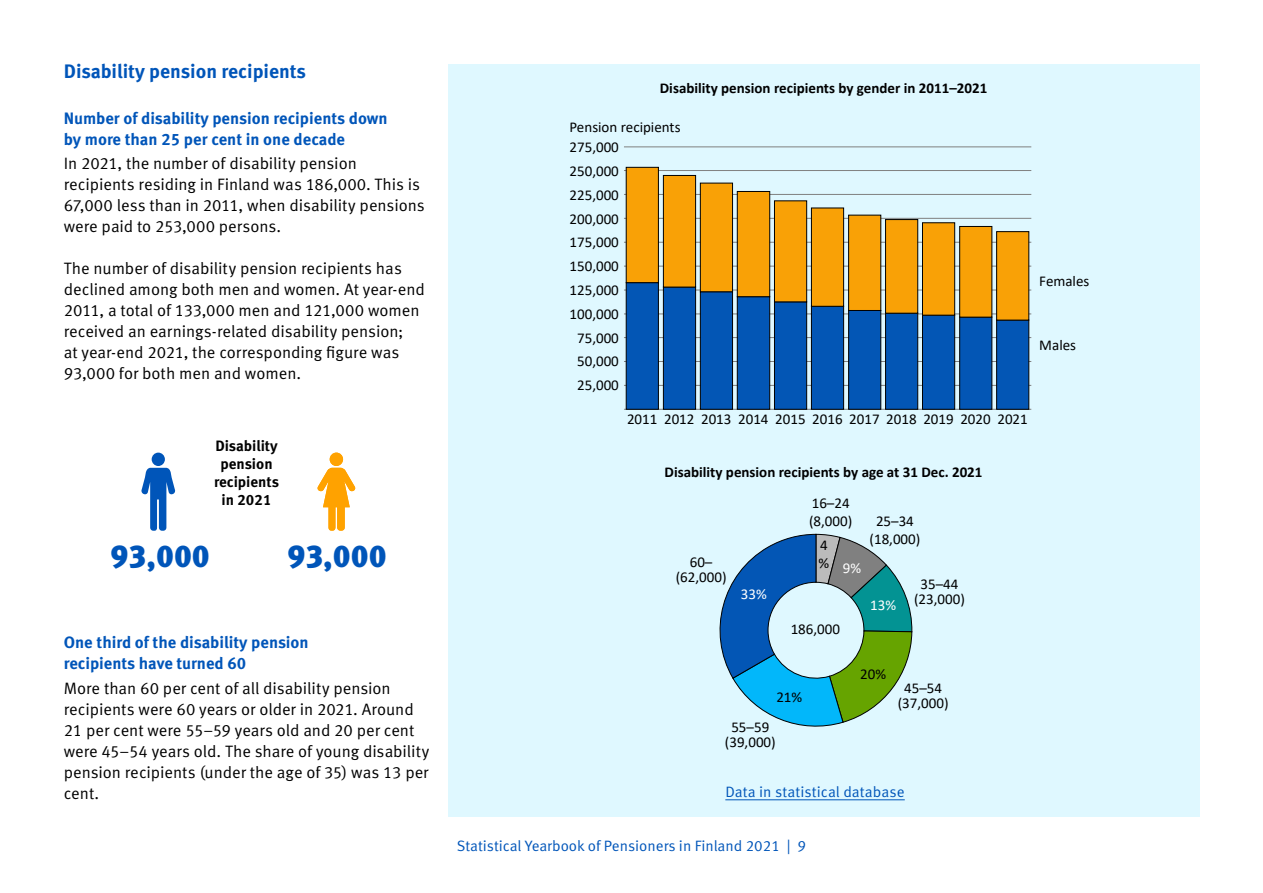
<style>
.page{position:relative;width:1263px;height:893px;background:#fff}
.page>*{position:absolute;margin:0;border:0;box-sizing:border-box;transform-origin:0 0}
.Infografiikka_numero{font:900 31.5px "Meta Pro";color:#0055b9}
._1__otsikko_21{font:700 19.5px "Meta Pro";color:#0055b9}
.Leipä_21{font:16.5px/21px "Meta Pro Norm";letter-spacing:-.005em;color:#000}
._2__otsikko_21{font:700 16.5px/21px "Meta Pro";color:#0055b9}
.t1{font:15px/15px "Calibri";color:#000;text-align:center}
.Graafiotsikko_21{font:700 15px "Calibri";color:#000}
.Graafilinkki_21{font:15px "Meta Pro Norm";color:#0055b9}
.Infografiikkateksti{font:700 15px/18px "Meta Pro";color:#000;text-align:center}
.t2{font:15px "Calibri";color:#fff}
.s1{color:#fff}
</style>
<div class="page">
<div style="left:448px;top:64px;width:751px;height:752px;background:#dff8ff"></div>
<svg style="left:141px;top:468px;width:34px;height:63px"></svg>
<div style="left:152px;top:453px;width:13px;height:13px;background:#0055b9;border-radius:50%"></div>
<svg style="left:317px;top:468px;width:39px;height:63px"></svg>
<div style="left:330px;top:453px;width:13px;height:13px;background:#ffa200;border-radius:50%"></div>
<hr style="left:725px;top:799px;width:180px;height:1px;background:#0055b9">
<hr style="left:624px;top:385px;width:407px;height:1px;background:#808080">
<hr style="left:624px;top:361px;width:407px;height:1px;background:#808080">
<hr style="left:624px;top:337px;width:407px;height:1px;background:#808080">
<hr style="left:624px;top:314px;width:407px;height:1px;background:#808080">
<hr style="left:624px;top:290px;width:407px;height:1px;background:#808080">
<hr style="left:624px;top:266px;width:407px;height:1px;background:#808080">
<hr style="left:624px;top:242px;width:407px;height:1px;background:#808080">
<hr style="left:624px;top:218px;width:407px;height:1px;background:#808080">
<hr style="left:624px;top:194px;width:407px;height:1px;background:#808080">
<hr style="left:624px;top:170px;width:407px;height:1px;background:#808080">
<hr style="left:624px;top:146px;width:407px;height:1px;background:#808080">
<hr style="left:624px;top:409px;width:407px;height:1px;background:#808080">
<svg style="left:625px;top:321px;width:404px;height:89px;background:#1961b2"></svg>
<svg style="left:625px;top:167px;width:404px;height:154px"></svg>
<svg style="left:719px;top:534px;width:193px;height:193px"></svg>
<h1 class="_1__otsikko_21" style="left:64px;top:56px;width:244px">Disability pension recipients</h1>
<h2 class="_2__otsikko_21" style="left:64px;top:106px;width:325px">Number of disability pension recipients down by more than 25 per cent in one decade</h2>
<p class="Leipä_21" style="left:64px;top:152px;width:362px">In 2021, the number of disability pension recipients residing in Finland was 186,000. This is 67,000 less than in 2011, when disability pensions were paid to 253,000 persons.</p>
<p class="Leipä_21" style="left:64px;top:257px;width:363px">The number of disability pension recipients has declined among both men and women. At year-end 2011, a total of 133,000 men and 121,000 women received an earnings-related disability pension;<br>at year-end 2021, the corresponding figure was 93,000 for both men and women.</p>
<p class="Infografiikkateksti" style="left:214px;top:435px;width:67px">Disability pension recipients in 2021</p>
<p class="Infografiikka_numero" style="left:111px;top:531px;width:101px">93,000</p>
<p class="Infografiikka_numero" style="left:287px;top:531px;width:101px">93,000</p>
<h2 class="_2__otsikko_21" style="left:64px;top:631px;width:246px">One third of the disability pension recipients have turned 60</h2>
<p class="Leipä_21" style="left:64px;top:677px;width:367px">More than 60 per cent of all disability pension recipients were 60 years or older in 2021. Around 21 per cent were 55–59 years old and 20 per cent were 45–54 years old. The share of young disability pension recipients (under the age of 35) was 13 per cent.</p>
<p class="Graafiotsikko_21" style="left:660px;top:77px;width:329px">Disability pension recipients by gender in 2011–2021</p>
<p class="t1" style="left:569px;top:120px;width:112px">Pension recipients</p>
<p class="t1" style="left:569px;top:139px;width:51px">275,000</p>
<p class="t1" style="left:569px;top:163px;width:51px">250,000</p>
<p class="t1" style="left:569px;top:187px;width:51px">225,000</p>
<p class="t1" style="left:569px;top:211px;width:51px">200,000</p>
<p class="t1" style="left:569px;top:235px;width:51px">175,000</p>
<p class="t1" style="left:569px;top:258px;width:51px">150,000</p>
<p class="t1" style="left:569px;top:282px;width:51px">125,000</p>
<p class="t1" style="left:569px;top:306px;width:51px">100,000</p>
<p class="t1" style="left:577px;top:330px;width:43px">75,000</p>
<p class="t1" style="left:577px;top:354px;width:43px">50,000</p>
<p class="t1" style="left:577px;top:377px;width:43px">25,000</p>
<p class="t1" style="left:627px;top:411px;width:402px">2011 2012 2013 2014 2015 2016 2017 2018 2019 2020 2021</p>
<p class="t1" style="left:1039px;top:273px;width:52px">Females</p>
<p class="t1" style="left:1039px;top:337px;width:38px">Males</p>
<p class="Graafiotsikko_21" style="left:665px;top:462px;width:319px">Disability pension recipients by age at 31 Dec. 2021</p>
<p class="t1" style="left:676px;top:554px;width:52px">60– (62,000)</p>
<p class="t2" style="left:741px;top:584px;width:27px">33%</p>
<p class="t1" style="left:809px;top:494px;width:45px;line-height:18px;text-align:left">16–24 (8,000)</p>
<p class="t1" style="left:818px;top:533px;width:44px;line-height:22.6px;text-align:left">4<br>% <span class="s1">9%</span></p>
<p class="t1" style="left:791px;top:621px;width:51px">186,000</p>
<p class="t1" style="left:869px;top:512px;width:52px;line-height:18px">25–34 (18,000)</p>
<p class="t1" style="left:914px;top:576px;width:52px">35–44 (23,000)</p>
<p class="t2" style="left:870px;top:594px;width:27px">13%</p>
<p class="t1" style="left:776px;top:689px;width:27px">21%</p>
<p class="t1" style="left:860px;top:666px;width:27px">20%</p>
<p class="t1" style="left:898px;top:680px;width:52px">45–54 (37,000)</p>
<p class="t1" style="left:725px;top:719px;width:52px">55–59 (39,000)</p>
<p class="Graafilinkki_21" style="left:725px;top:780px;width:181px">Data in statistical database</p>
<p class="Graafilinkki_21" style="left:457px;top:834px;width:351px">Statistical Yearbook of Pensioners in Finland 2021 | 9</p>
</div>
